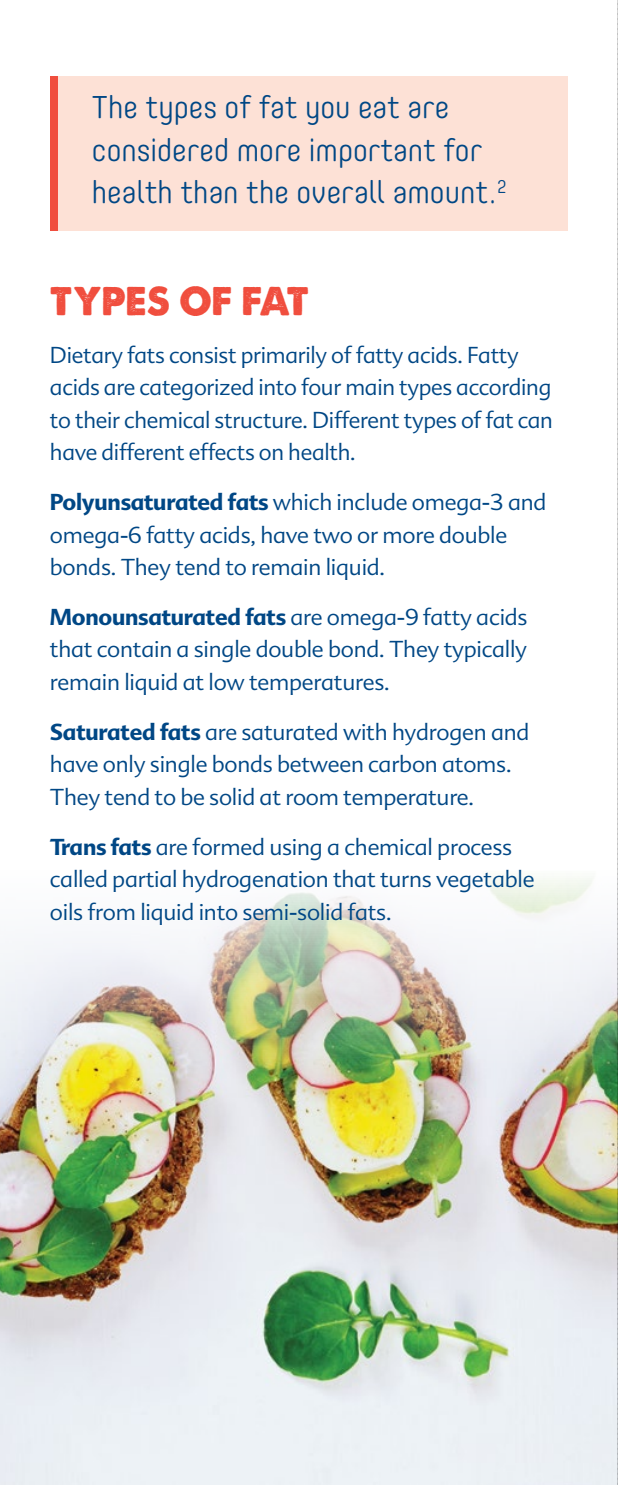
<style>
.page{position:relative;width:618px;height:1485px;background:#fff}
.page>*{position:absolute;margin:0;border:0;box-sizing:border-box;transform-origin:0 0}
.t1{font:38px "A Loveof Thunder Full";color:#f04e3e}
.t2{font:300 31.25px/42.5px "Core Mellow 35";color:#004785}
.t3{font:300 22.5px/32.5px "Advert";letter-spacing:-.01em;color:#004785}
.s1{font-weight:700}
</style>
<div class="page">
<img style="left:0;top:878px;width:617px;height:607px">
<div style="left:57px;top:77px;width:510px;height:154px;background:#fde1d6"></div>
<div style="left:50px;top:77px;width:8px;height:154px;background:#f04e3e"></div>
<svg style="left:617px;top:0;width:1px;height:1485px"></svg>
<h2 class="t2" style="left:92px;top:85px;width:416px">The types of fat you eat are considered more important for health than the overall amount.<sup>2</sup></h2>
<h1 class="t1" style="left:50px;top:278px;width:261px">TYPES OF FAT</h1>
<p class="t3" style="left:50px;top:338px;width:504px">Dietary fats consist primarily of fatty acids. Fatty acids are categorized into four main types according to their chemical structure. Different types of fat can have different effects on health.</p>
<p class="t3" style="left:50px;top:486px;width:498px"><span class="s1">Polyunsaturated fats</span> which include omega-3 and omega-6 fatty acids, have two or more double bonds. They tend to remain liquid.</p>
<p class="t3" style="left:50px;top:601px;width:479px;text-align:justify"><span class="s1">Monounsaturated fats</span> are omega-9 fatty acids that contain a single double bond. They typically remain liquid at low temperatures.</p>
<p class="t3" style="left:50px;top:716px;width:481px"><span class="s1">Saturated fats</span> are saturated with hydrogen and have only single bonds between carbon atoms.<br>They tend to be solid at room temperature.</p>
<p class="t3" style="left:50px;top:830px;width:486px"><span class="s1">Trans fats</span> are formed using a chemical process called partial hydrogenation that turns vegetable oils from liquid into semi-solid fats.</p>
</div>
